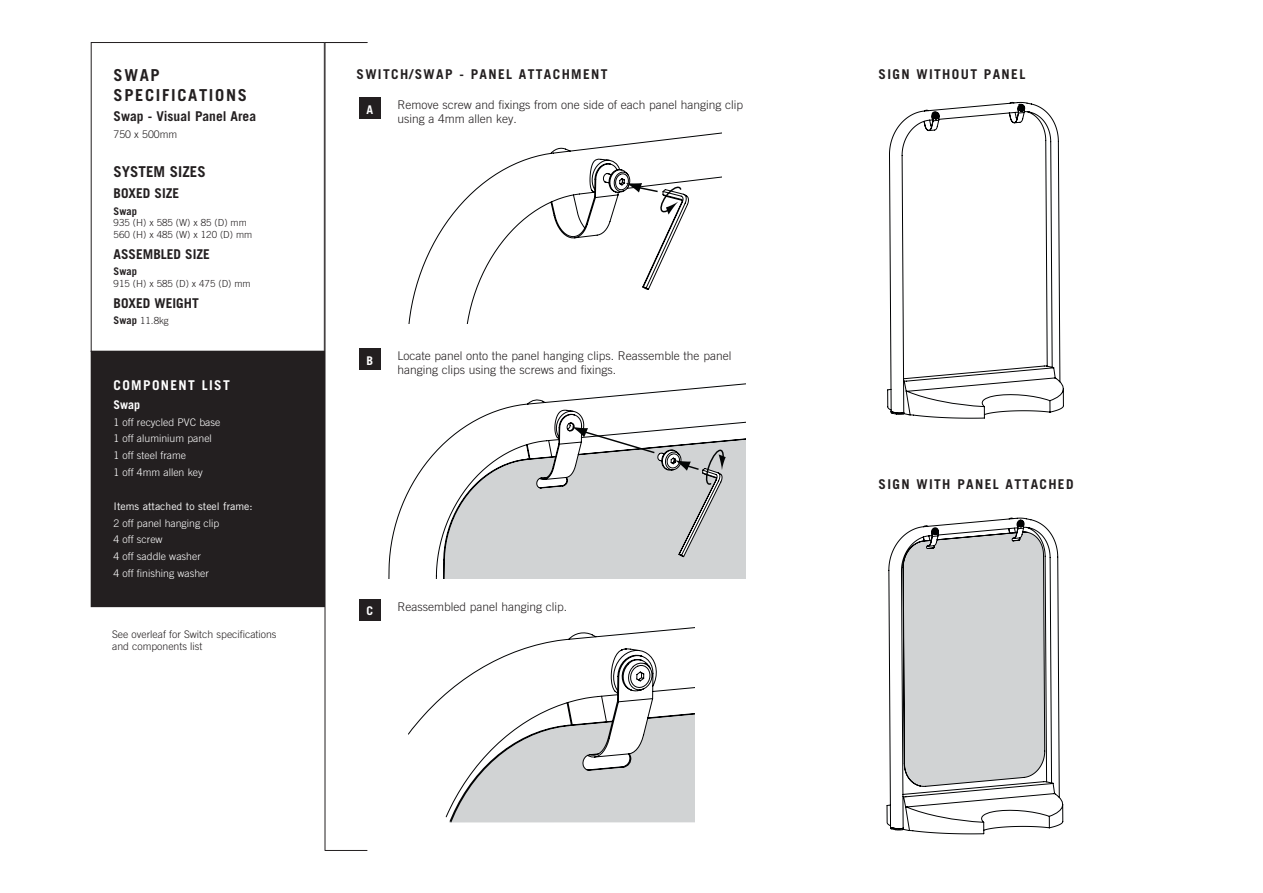
<style>
.page{position:relative;width:1263px;height:893px;background:#fff}
.page>*{position:absolute;margin:0;border:0;box-sizing:border-box;transform-origin:0 0}
.t1{font:700 16.5px/19.8px "Trade Gothic";letter-spacing:.1em;color:#231f20}
.t2{font:700 15px "Trade Gothic";color:#231f20}
.t3{font:700 13.5px "Trade Gothic";letter-spacing:.1em;color:#231f20}
.t4{font:700 13.5px "Trade Gothic";color:#231f20}
.t5{font:700 13.5px "Trade Gothic";letter-spacing:.1em;color:#fff}
.t6{font:300 12px/14.4px "Trade Gothic";color:#231f20}
.t7{font:700 12px "Trade Gothic";color:#fff}
.t8{font:300 10.5px/16.8px "Trade Gothic";color:#fff}
.t9{font:300 10.5px/12.6px "Trade Gothic";color:#231f20}
.t10{font:10.5px "Trade Gothic";color:#fff}
.t11{font:700 10.5px "Trade Gothic";color:#231f20}
.t12{font:300 9.75px/11.7px "Trade Gothic";color:#231f20}
.s1{font-weight:700;font-size:10.5px}
</style>
<div class="page">
<hr style="left:325px;top:42px;width:1px;height:809px;background:#231f20">
<hr style="left:325px;top:850px;width:42px;height:1px;background:#231f20">
<hr style="left:325px;top:42px;width:42px;height:1px;background:#231f20">
<div style="left:359px;top:98px;width:21px;height:21px;background:#231f20"></div>
<div style="left:359px;top:600px;width:21px;height:21px;background:#231f20"></div>
<div style="left:359px;top:349px;width:21px;height:21px;background:#231f20"></div>
<div style="left:91px;top:42px;width:234px;height:310px;border:1px solid #231f20"></div>
<div style="left:91px;top:351px;width:233px;height:256px;background:#231f20"></div>
<div style="left:91px;top:351px;width:234px;height:256px;border:1px solid #231f20"></div>
<svg style="left:408px;top:132px;width:313px;height:191px"></svg>
<svg style="left:388px;top:383px;width:357px;height:195px"></svg>
<svg style="left:441px;top:426px;width:304px;height:152px"></svg>
<svg style="left:408px;top:627px;width:286px;height:195px"></svg>
<svg style="left:886px;top:518px;width:177px;height:316px"></svg>
<svg style="left:887px;top:102px;width:177px;height:317px"></svg>
<h1 class="t1" style="left:114px;top:65px;width:135px">SWAP<br>SPECIFICATIONS</h1>
<p class="t4" style="left:114px;top:108px;width:144px">Swap - Visual Panel Area</p>
<p class="t9" style="left:114px;top:128px;width:65px">750 x 500mm</p>
<p class="t2" style="left:114px;top:163px;width:27px">System</p>
<p class="t2" style="left:170px;top:163px;width:29px">sizes</p>
<p class="t4" style="left:114px;top:185px;width:67px">BOXED SIZE</p>
<p class="t11" style="left:114px;top:205px;width:25px">Swap</p>
<p class="t12" style="left:114px;top:217px;width:140px">935 (H) x 585 (W) x 85 (D) mm<br>560 (H) x 485 (W) x 120 (D) mm</p>
<p class="t4" style="left:114px;top:245px;width:98px">ASSEMBLED SIZE</p>
<p class="t11" style="left:114px;top:265px;width:25px">Swap</p>
<p class="t12" style="left:114px;top:278px;width:139px">915 (H) x 585 (D) x 475 (D) mm</p>
<p class="t4" style="left:114px;top:294px;width:87px">BOXED WeighT</p>
<p class="t12" style="left:114px;top:315px;width:57px"><span class="s1">Swap</span> 11.8kg</p>
<p class="t5" style="left:114px;top:377px;width:118px">COMPONENT LIST</p>
<p class="t7" style="left:114px;top:397px;width:28px">Swap</p>
<p class="t8" style="left:114px;top:413px;width:108px">1 off recycled PVC base<br>1 off aluminium panel<br>1 off steel frame<br>1 off 4mm allen key</p>
<p class="t10" style="left:114px;top:500px;width:141px">Items attached to steel frame:</p>
<p class="t8" style="left:114px;top:514px;width:107px">2 off panel hanging clip<br>4 off screw<br>4 off saddle washer<br>4 off finishing washer</p>
<p class="t9" style="left:112px;top:627px;width:166px">See overleaf for Switch specifications and components list</p>
<p class="t3" style="left:356px;top:66px;width:253px">SWITCH/SWAP - PANEL ATTACHMENT</p>
<p class="t7" style="left:366px;top:102px;width:8px">A</p>
<p class="t6" style="left:397px;top:97px;width:347px">Remove screw and fixings from one side of each panel hanging clip using a 4mm allen key.</p>
<p class="t7" style="left:366px;top:353px;width:8px">B</p>
<p class="t6" style="left:397px;top:348px;width:335px">Locate panel onto the panel hanging clips. Reassemble the panel hanging clips using the screws and fixings.</p>
<p class="t7" style="left:366px;top:604px;width:8px">C</p>
<p class="t6" style="left:397px;top:599px;width:171px">Reassembled panel hanging clip.</p>
<p class="t3" style="left:878px;top:66px;width:148px">SIGN WITHOUT PANEL</p>
<p class="t3" style="left:878px;top:476px;width:196px">SIGN WITH PANEL ATTACHED</p>
</div>
